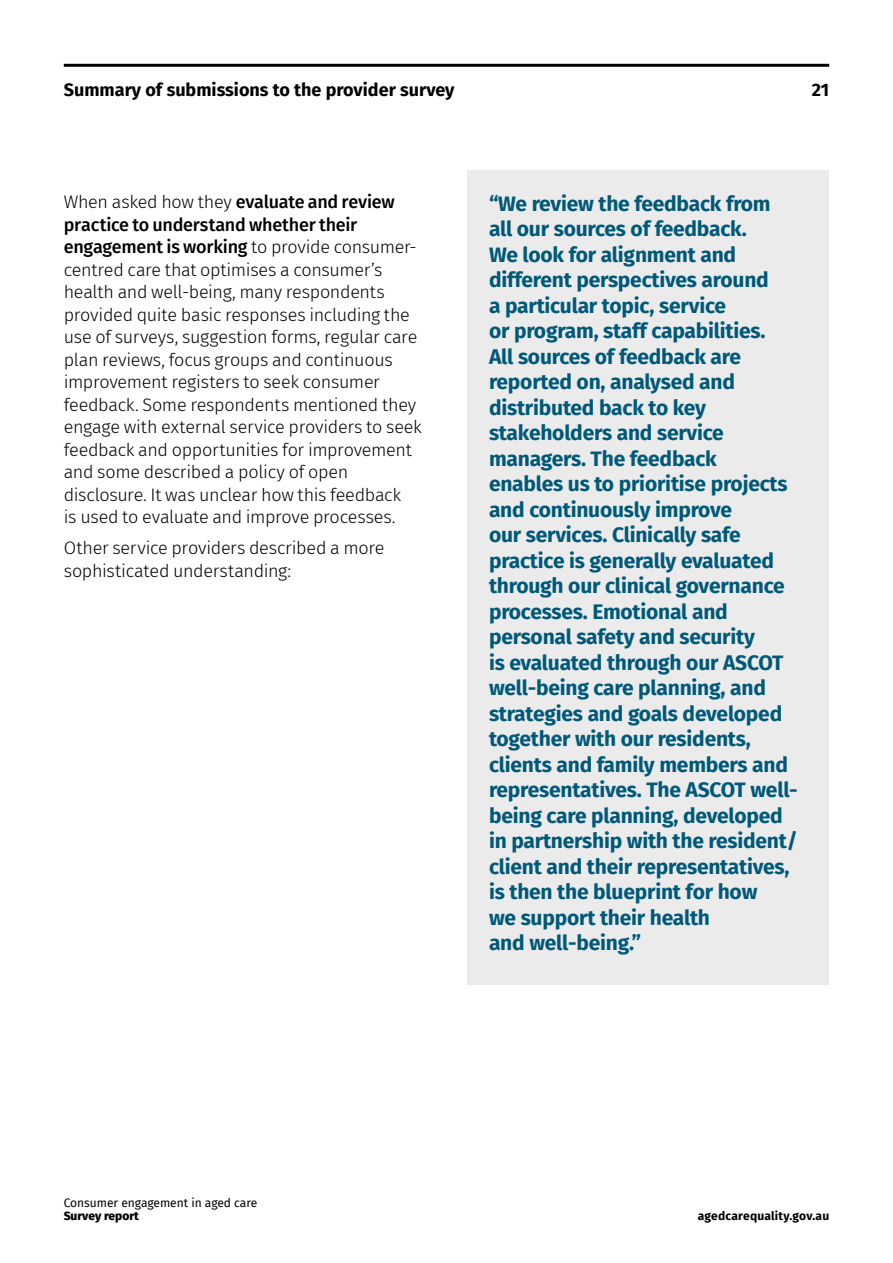
<style>
.page{position:relative;width:893px;height:1263px;background:#fff}
.page>*{position:absolute;margin:0;border:0;box-sizing:border-box;transform-origin:0 0}
.t1{font:700 21px/25.5px "Fira Sans";letter-spacing:-.01em;color:#005978}
.t2{font:300 18px/22.5px "Fira Sans";letter-spacing:-.02em;color:#000}
.t3{font:700 18px "Fira Sans";color:#000}
.t4{font:12px "Fira Sans";color:#000}
.t5{font:700 12px "Fira Sans";letter-spacing:.01em;color:#000}
.t6{font:800 12px "Fira Sans";color:#000}
.s1{font-weight:500}
</style>
<div class="page">
<hr style="left:64px;top:64px;width:765px;height:3px;background:#000">
<div style="left:468px;top:170px;width:361px;height:814px;background:#ebebec"></div>
<p class="t3" style="left:64px;top:75px;width:392px">Summary of submissions to the provider survey</p>
<p class="t3" style="left:812px;top:75px;width:19px">21</p>
<p class="t2" style="left:64px;top:191px;width:360px">When asked how they <span class="s1">evaluate and review practice to understand whether their engagement is working</span> to provide consumer&shy;centred care that optimises a consumer’s health and well-being, many respondents provided quite basic responses including the use of surveys, suggestion forms, regular care plan reviews, focus groups and continuous improvement registers to seek consumer feedback. Some respondents mentioned they engage with external service providers to seek feedback and opportunities for improvement and some described a policy of open disclosure. It was unclear how this feedback<br>is used to evaluate and improve processes.</p>
<p class="t2" style="left:64px;top:537px;width:322px">Other service providers described a more sophisticated understanding:</p>
<p class="t1" style="left:489px;top:189px;width:310px">“We review the feedback from all our sources of feedback.<br>We look for alignment and different perspectives around<br>a particular topic, service<br>or program, staff capabilities.<br>All sources of feedback are reported on, analysed and distributed back to key stakeholders and service managers. The feedback<br>enables us to prioritise projects and continuously improve<br>our services. Clinically safe practice is generally evaluated through our clinical governance processes. Emotional and personal safety and security<br>is evaluated through our ASCOT well-being care planning, and strategies and goals developed together with our residents, clients and family members and representatives. The ASCOT well&shy;being care planning, developed in partnership with the resident/ client and their representatives, is then the blueprint for how<br>we support their health<br>and well-being.”</p>
<p class="t4" style="left:64px;top:1193px;width:195px">Consumer engagement in aged care</p>
<p class="t6" style="left:64px;top:1206px;width:77px">Survey report</p>
<p class="t5" style="left:698px;top:1205px;width:133px">agedcarequality.gov.au</p>
</div>
